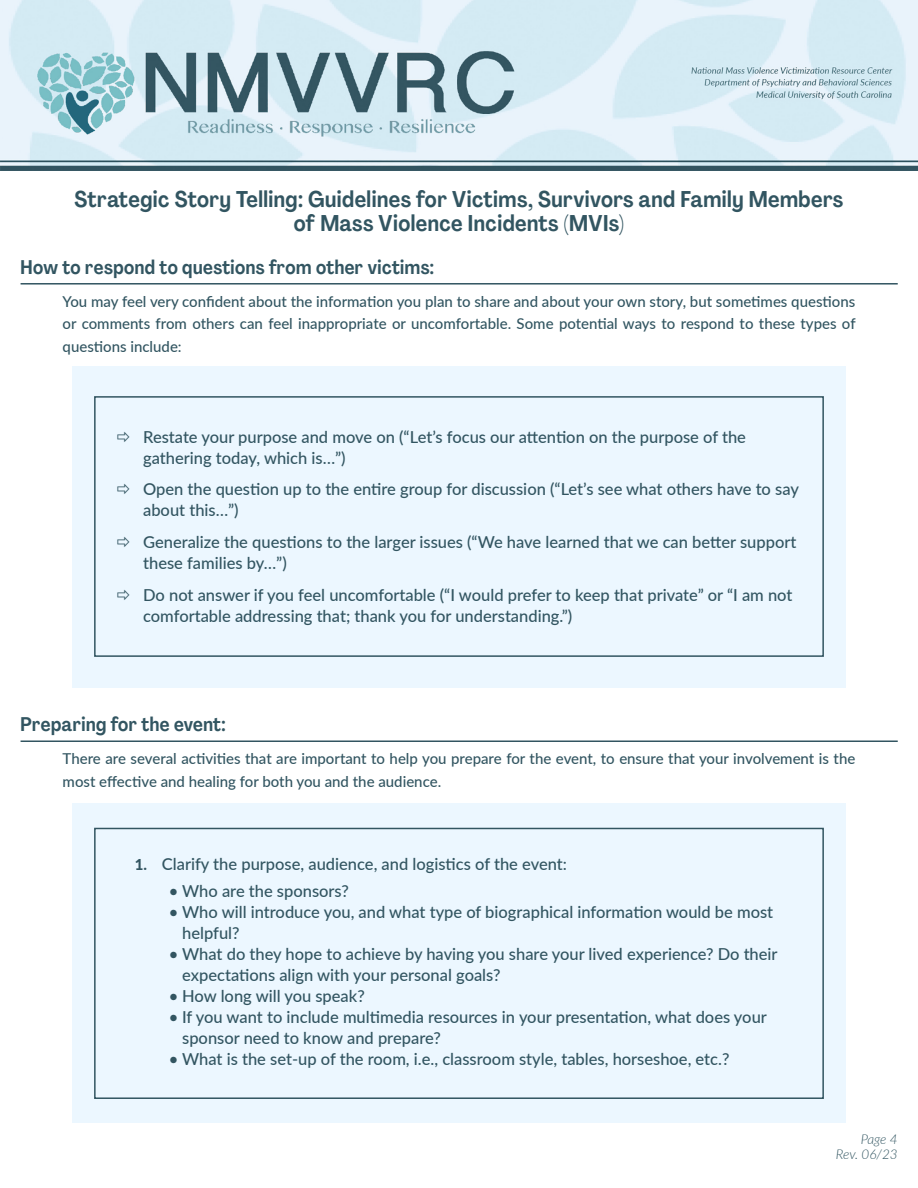
<style>
.page{position:relative;width:918px;height:1188px;background:#fff}
.page>*{position:absolute;margin:0;border:0;box-sizing:border-box;transform-origin:0 0}
.Tip_Sheet_Title{font:700 22.5px/24px "Agrandir Text";letter-spacing:-.01em;color:#325561;text-align:center;scale:.96 1}
.Sections{font:700 19.5px "Agrandir Text";letter-spacing:-.01em;color:#325561;scale:.95 1}
.t1{font:500 16.5px/21px "Lato";color:#325561}
.Tip_Sheet_Body_Copy{font:500 15px/22.5px "Lato";color:#325561;text-align:justify}
.Tip_Sheet_Body_Copy-2{font:italic 300 13.5px "Lato";letter-spacing:-.005em;color:#325561}
.s1{font-weight:800;font-size:15px}
</style>
<div class="page">
<img style="left:0;top:0;width:918px;height:171px">
<hr style="left:21px;top:283px;width:877px;height:2px;background:#325561">
<div style="left:72px;top:366px;width:774px;height:321px;background:#ecf7ff"></div>
<div style="left:94px;top:396px;width:730px;height:261px;border:2px solid #325561"></div>
<hr style="left:21px;top:741px;width:877px;height:1px;background:#325561">
<div style="left:72px;top:804px;width:774px;height:319px;background:#ecf7ff"></div>
<div style="left:94px;top:828px;width:730px;height:271px;border:2px solid #325561"></div>
<p class="Tip_Sheet_Title" style="left:74px;top:187px;width:803px">Strategic Story Telling: Guidelines for Victims, Survivors and Family Members of Mass Violence Incidents (MVIs)</p>
<p class="Sections" style="left:20px;top:255px;width:437px">How to respond to questions from other victims:</p>
<p class="Tip_Sheet_Body_Copy" style="left:63px;top:290px;width:794px">You may feel very confident about the information you plan to share and about your own story, but sometimes questions or comments from others can feel inappropriate or uncomfortable. Some potential ways to respond to these types of questions include:</p>
<p class="t1" style="left:143px;top:425px;width:604px">Restate your purpose and move on (“Let’s focus our attention on the purpose of the gathering today, which is…”)</p>
<p class="t1" style="left:143px;top:478px;width:657px">Open the question up to the entire group for discussion (“Let’s see what others have to say about this…”)</p>
<p class="t1" style="left:143px;top:531px;width:655px">Generalize the questions to the larger issues (“We have learned that we can better support these families by…”)</p>
<p class="t1" style="left:143px;top:584px;width:651px">Do not answer if you feel uncomfortable (“I would prefer to keep that private” or “I am not comfortable addressing that; thank you for understanding.”)</p>
<p class="Sections" style="left:20px;top:712px;width:218px">Preparing for the event:</p>
<p class="Tip_Sheet_Body_Copy" style="left:63px;top:747px;width:794px">There are several activities that are important to help you prepare for the event, to ensure that your involvement is the most effective and healing for both you and the audience.</p>
<p class="t1" style="left:135px;top:853px;width:434px"><span class="s1">1.</span> Clarify the purpose, audience, and logistics of the event:</p>
<p class="t1" style="left:169px;top:880px;width:182px">• Who are the sponsors?</p>
<p class="t1" style="left:182px;top:901px;width:593px;text-indent:-14px">• Who will introduce you, and what type of biographical information would be most helpful?</p>
<p class="t1" style="left:182px;top:943px;width:597px;text-indent:-14px">• What do they hope to achieve by having you share your lived experience? Do their expectations align with your personal goals?</p>
<p class="t1" style="left:169px;top:985px;width:198px">• How long will you speak?</p>
<p class="t1" style="left:182px;top:1006px;width:586px;text-indent:-14px">• If you want to include multimedia resources in your presentation, what does your sponsor need to know and prepare?</p>
<p class="t1" style="left:169px;top:1048px;width:562px">• What is the set-up of the room, i.e., classroom style, tables, horseshoe, etc.?</p>
<p class="Tip_Sheet_Body_Copy-2" style="left:861px;top:1130px;width:39px">Page 4</p>
<p class="Tip_Sheet_Body_Copy-2" style="left:836px;top:1145px;width:63px">Rev. 06/23</p>
</div>
